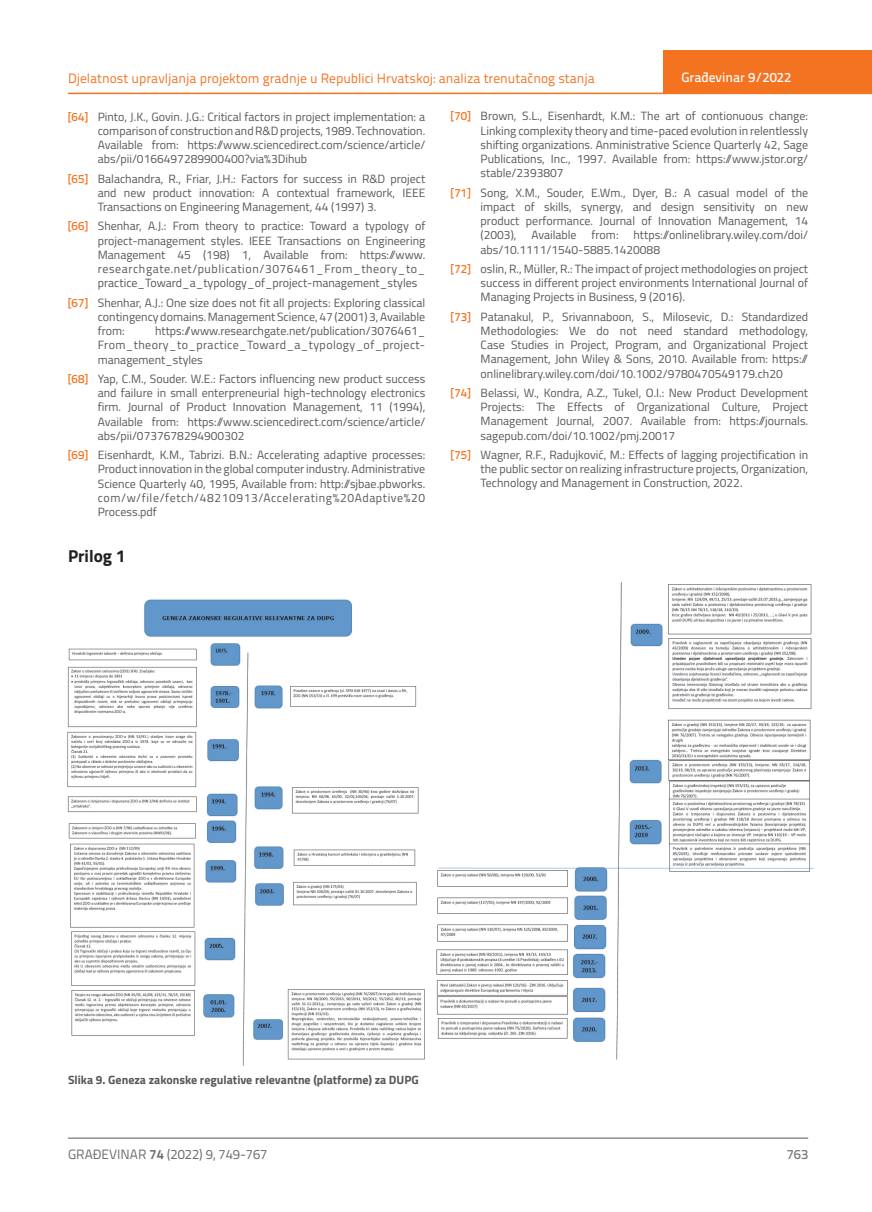
<style>
.page{position:relative;width:872px;height:1212px;background:#fff}
.page>*{position:absolute;margin:0;border:0;box-sizing:border-box;transform-origin:0 0}
.t1{font:700 17.25px "Titillium";color:#231f20}
.t2{font:13.5px "Titillium Text 22 L";color:#f47321}
.t3{font:13.5px "Titillium Text 22 L";color:#6c6d70}
.t4{font:500 13.5px "Titillium Text 22 L";color:#fff}
.t5{font:500 13.5px "Titillium Text 22 L";color:#787a7d}
.t6{font:12px/14.2px "Titillium";color:#57585a;text-align:justify}
.t7{font:700 12px "Titillium";color:#57585a}
.s1{font-family:"Titillium Text 22 L";font-weight:500;color:#f47321}
.s2{font-weight:700}
</style>
<div class="page">
<hr style="left:68px;top:93px;width:804px;height:1px;background:#f47321">
<div style="left:663px;top:50px;width:209px;height:44px;background:#f47321"></div>
<hr style="left:68px;top:1138px;width:740px;height:1px;background:#57585a">
<img style="left:67px;top:582px;width:748px;height:484px">
<p class="t2" style="left:68px;top:68px;width:528px">Djelatnost upravljanja projektom gradnje u Republici Hrvatskoj: analiza trenutačnog stanja</p>
<p class="t4" style="left:681px;top:67px;width:111px">Građevinar 9/2022</p>
<p class="t6" style="left:98px;top:109px;width:329px;text-indent:-30px"><span class="s1">[64]</span> Pinto, J.K., Govin. J.G.: Critical factors in project implementation: a comparison of construction and R&amp;D projects, 1989. Technovation.<br>Available from: https://www.sciencedirect.com/science/article/ abs/pii/0166497289900400?via%3Dihub</p>
<p class="t6" style="left:98px;top:171px;width:329px;text-indent:-30px"><span class="s1">[65]</span> Balachandra, R., Friar, J.H.: Factors for success in R&amp;D project and new product innovation: A contextual framework, IEEE Transactions on Engineering Management, 44 (1997) 3.</p>
<p class="t6" style="left:98px;top:218px;width:329px;text-indent:-30px"><span class="s1">[66]</span> Shenhar, A.J.: From theory to practice: Toward a typology of project-management styles. IEEE Transactions on Engineering Management 45 (198) 1, Available from: https://www. researchgate.net/publication/3076461_From_theory_to_ practice_Toward_a_typology_of_project-management_styles</p>
<p class="t6" style="left:98px;top:295px;width:329px;text-indent:-30px"><span class="s1">[67]</span> Shenhar, A.J.: One size does not fit all projects: Exploring classical contingency domains.Management Science, 47 (2001) 3, Available from:</p>
<p class="t6" style="left:98px;top:323px;width:329px;text-indent:57px">https://www.researchgate.net/publication/3076461_ From_theory_to_practice_Toward_a_typology_of_project&shy;management_styles</p>
<p class="t6" style="left:98px;top:371px;width:329px;text-indent:-30px"><span class="s1">[68]</span> Yap, C.M., Souder. W.E.: Factors influencing new product success and failure in small enterpreneurial high-technology electronics firm. Journal of Product Innovation Management, 11 (1994), Available from: https://www.sciencedirect.com/science/article/ abs/pii/0737678294900302</p>
<p class="t6" style="left:98px;top:447px;width:329px;text-indent:-30px"><span class="s1">[69]</span> Eisenhardt, K.M., Tabrizi. B.N.: Accelerating adaptive processes:<br>Product innovation in the global computer industry. Administrative Science Quarterly 40, 1995, Available from: http://sjbae.pbworks. com/w/file/fetch/48210913/Accelerating%20Adaptive%20<br>Process.pdf</p>
<h1 class="t1" style="left:68px;top:543px;width:59px">Prilog 1</h1>
<p class="t6" style="left:480px;top:109px;width:329px;text-indent:-30px"><span class="s1">[70]</span> Brown, S.L., Eisenhardt, K.M.: The art of contionuous change:<br>Linking complexity theory and time-paced evolution in relentlessly shifting organizations. Anministrative Science Quarterly 42, Sage Publications, Inc., 1997. Available from: https://www.jstor.org/ stable/2393807</p>
<p class="t6" style="left:480px;top:185px;width:329px;text-indent:-30px"><span class="s1">[71]</span> Song, X.M., Souder, E.Wm., Dyer, B.: A casual model of the impact of skills, synergy, and design sensitivity on new product performance. Journal of Innovation Management, 14 (2003), Available from: https://onlinelibrary.wiley.com/doi/ abs/10.1111/1540-5885.1420088</p>
<p class="t6" style="left:480px;top:261px;width:329px;text-indent:-30px"><span class="s1">[72]</span> oslin, R., Müller, R.: The impact of project methodologies on project success in different project environments International Journal of Managing Projects in Business, 9 (2016).</p>
<p class="t6" style="left:480px;top:309px;width:329px;text-indent:-30px"><span class="s1">[73]</span> Patanakul, P., Srivannaboon, S., Milosevic, D.: Standardized Methodologies: We do not need standard methodology, Case Studies in Project, Program, and Organizational Project Management, John Wiley &amp; Sons, 2010. Available from: https:// onlinelibrary.wiley.com/doi/10.1002/9780470549179.ch20</p>
<p class="t6" style="left:480px;top:385px;width:329px;text-indent:-30px"><span class="s1">[74]</span> Belassi, W., Kondra, A.Z., Tukel, O.I.: New Product Development Projects: The Effects of Organizational Culture, Project Management Journal, 2007. Available from: https://journals. sagepub.com/doi/10.1002/pmj.20017</p>
<p class="t6" style="left:480px;top:447px;width:329px;text-indent:-30px"><span class="s1">[75]</span> Wagner, R.F., Radujković, M.: Effects of lagging projectification in the public sector on realizing infrastructure projects, Organization, Technology and Management in Construction, 2022.</p>
<p class="t7" style="left:68px;top:1071px;width:352px">Slika 9. Geneza zakonske regulative relevantne (platforme) za DUPG</p>
<p class="t3" style="left:68px;top:1144px;width:201px">GRAĐEVINAR <span class="s2">74</span> (2022) 9, 749-767</p>
<p class="t5" style="left:786px;top:1144px;width:23px">763</p>
</div>
